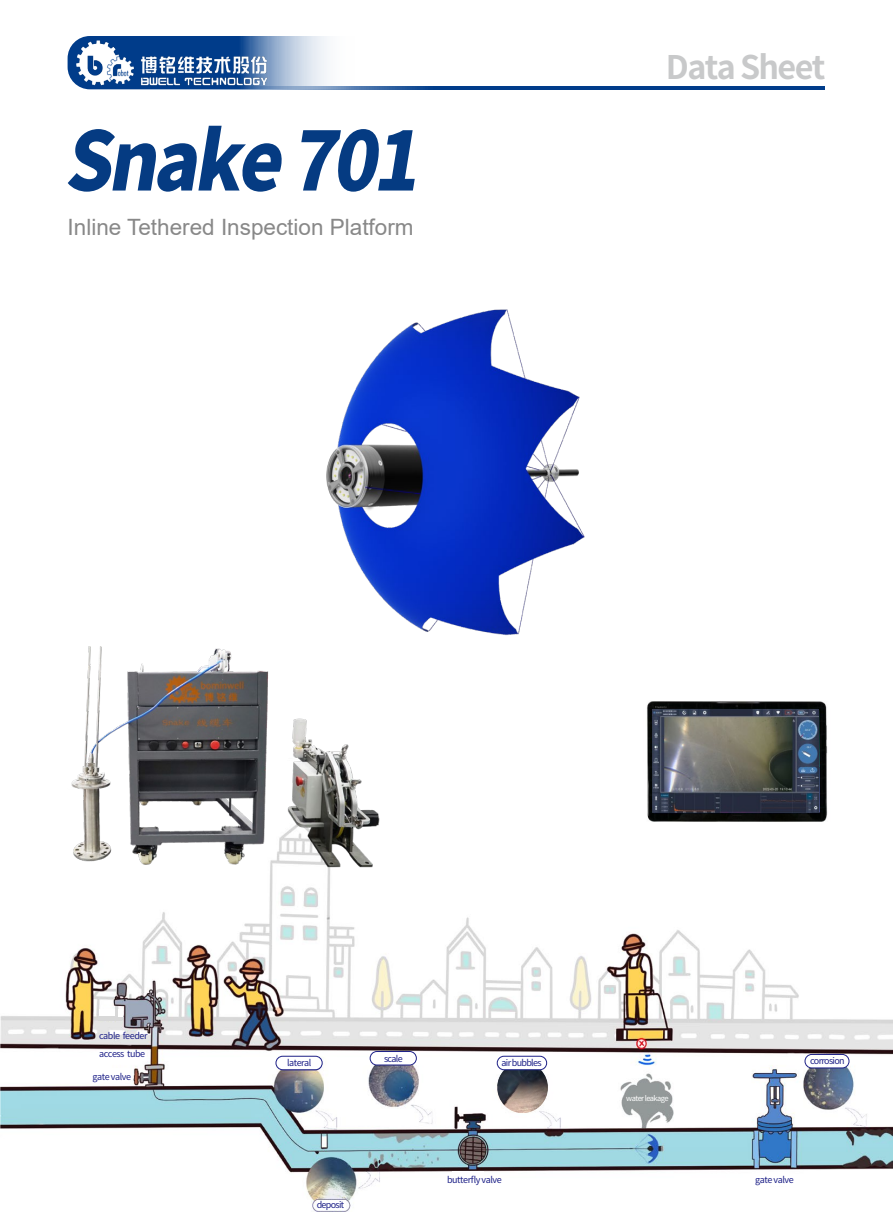
<style>
.page{position:relative;width:893px;height:1212px;background:#fff}
.page>*{position:absolute;margin:0;border:0;box-sizing:border-box;transform-origin:0 0}
.t1{font:italic 800 81.15px "Source Han Sans CN";color:#053b82;scale:.91 1}
.t2{font:700 32.4px "Source Han Sans CN";letter-spacing:-.05em;color:#c8c9ca}
.t3{font:22.5px "Arial";color:#888}
.t4{font:9px "Source Han Sans CN";letter-spacing:-.05em;color:#1d2087}
.t5{font:9px "Source Han Sans CN";letter-spacing:-.075em;color:#1d2087}
.t6{font:7.5px "Source Han Sans CN";letter-spacing:-.075em;color:#fff}
</style>
<div class="page">
<img style="left:0;top:883px;width:893px;height:329px">
<svg style="left:355px;top:86px;width:470px;height:3px"></svg>
<svg style="left:275px;top:36px;width:80px;height:53px"></svg>
<img style="left:67px;top:36px;width:208px;height:54px">
<img style="left:326px;top:309px;width:259px;height:327px">
<img style="left:71px;top:647px;width:198px;height:218px">
<img style="left:225px;top:700px;width:155px;height:183px">
<img style="left:647px;top:701px;width:181px;height:121px">
<img style="left:653px;top:710px;width:165px;height:102px">
<div style="left:767px;top:1172px;width:22px;height:14px;background:#fff"></div>
<div style="left:452px;top:1171px;width:32px;height:15px;background:#fff"></div>
<div style="left:317px;top:1200px;width:28px;height:9px;background:#fff"></div>
<div style="left:276px;top:1056px;width:46px;height:14px;background:#fff;border-radius:7px"></div>
<div style="left:276px;top:1056px;width:46px;height:14px;border:1px solid #1d2087;border-radius:7px"></div>
<img style="left:495px;top:1062px;width:55px;height:53px">
<div style="left:497px;top:1056px;width:50px;height:14px;background:#fff;border-radius:7px"></div>
<div style="left:497px;top:1056px;width:50px;height:14px;border:1px solid #1d2087;border-radius:7px"></div>
<div style="left:805px;top:1054px;width:44px;height:14px;background:#fff;border-radius:7px"></div>
<div style="left:805px;top:1054px;width:44px;height:14px;border:1px solid #1d2087;border-radius:7px"></div>
<div style="left:370px;top:1051px;width:46px;height:14px;background:#fff;border-radius:7px"></div>
<div style="left:370px;top:1051px;width:47px;height:14px;border:1px solid #1d2087;border-radius:7px"></div>
<div style="left:642px;top:1091px;width:22px;height:12px;background:#939999"></div>
<div style="left:110px;top:1068px;width:20px;height:12px;background:#fff"></div>
<div style="left:112px;top:1034px;width:30px;height:6px;background:#e5e5e5"></div>
<svg style="left:111px;top:1031px;width:13px;height:3px"></svg>
<hr style="left:127px;top:1032px;width:11px;height:4px;background:#e5e5e5">
<svg style="left:137px;top:1030px;width:4px;height:4px"></svg>
<div style="left:99px;top:1009px;width:16px;height:7px;background:#fff"></div>
<hr style="left:99px;top:1016px;width:23px;height:4px;background:#d8d8d8">
<svg style="left:115px;top:1006px;width:7px;height:11px"></svg>
<h1 class="t1" style="left:64px;top:115px;width:431px">Snake701</h1>
<h3 class="t3" style="left:68px;top:211px;width:348px">Inline Tethered Inspection Platform</h3>
<h2 class="t2" style="left:666px;top:49px;width:161px">Data Sheet</h2>
<p class="t4" style="left:99px;top:1030px;width:50px">cable feeder</p>
<p class="t4" style="left:99px;top:1048px;width:48px">access tube</p>
<p class="t4" style="left:93px;top:1071px;width:40px">gate valve</p>
<p class="t4" style="left:384px;top:1053px;width:20px">scale</p>
<p class="t4" style="left:287px;top:1058px;width:26px">lateral</p>
<p class="t5" style="left:501px;top:1058px;width:42px">air bubbles</p>
<p class="t6" style="left:626px;top:1094px;width:44px">water leakage</p>
<p class="t5" style="left:810px;top:1056px;width:36px">corrosion</p>
<p class="t5" style="left:317px;top:1199px;width:29px">deposit</p>
<p class="t4" style="left:447px;top:1175px;width:56px">butterfly valve</p>
<p class="t4" style="left:755px;top:1175px;width:40px">gate valve</p>
</div>
